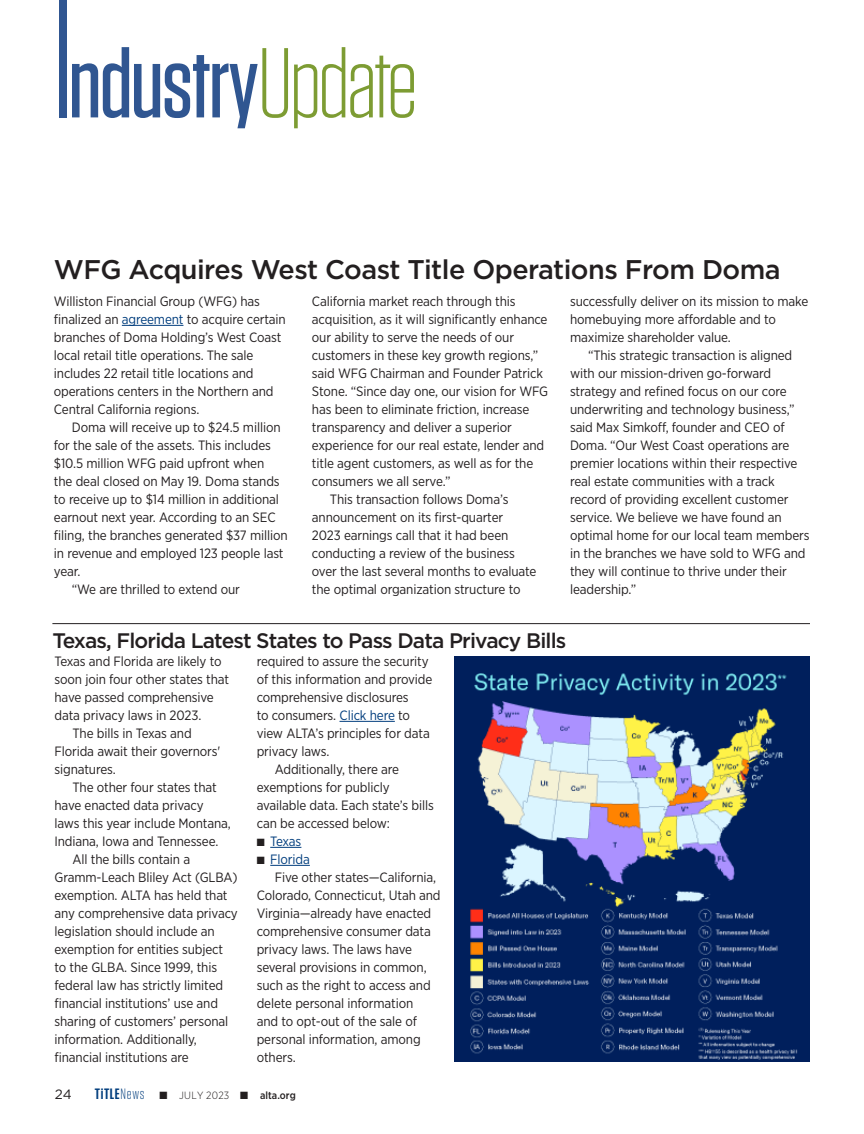
<style>
.page{position:relative;width:864px;height:1134px;background:#fff}
.page>*{position:absolute;margin:0;border:0;box-sizing:border-box;transform-origin:0 0}
.t1{font:500 99px "Tungsten";letter-spacing:-.02em;color:#305691}
.Industsry_Update_1st{font:500 27px "Gotham";letter-spacing:-.02em;color:#231f20}
.Industry_Update_head{font:500 21px "Gotham";letter-spacing:-.04em;color:#231f20}
.ALTA_News_text{font:13.5px/18px "Gotham Narrow";letter-spacing:-.01em;color:#231f20}
.ALTA_News_Text_NI{font:13.5px/18px "Gotham Narrow";letter-spacing:-.01em;color:#231f20}
.t2{font:13.5px "Gotham Narrow";letter-spacing:-.01em;color:#013d7d}
.t3{font:13.5px "Gotham";color:#231f20}
.t4{font:300 10.5px "Gotham Narrow";letter-spacing:.02em;color:#231f20}
.s1{font-size:198px}
.s2{font-weight:300;color:#7d9c33}
.s3{color:#013d7d}
.s4{color:#231f20}
.s5{font-family:"Tungsten";font-weight:600;font-size:15px;color:#013d7d}
.s6{font-family:"Tungsten";font-weight:600;font-size:15.15px;color:#013d7d}
.s7{font-family:"Tungsten";font-size:15px;color:#013d7d}
.s8{font-weight:500}
</style>
<div class="page">
<hr style="left:122px;top:325px;width:61px;height:1px;background:#013d7d">
<hr style="left:340px;top:721px;width:55px;height:1px;background:#013d7d">
<hr style="left:270px;top:847px;width:31px;height:1px;background:#013d7d">
<hr style="left:270px;top:865px;width:40px;height:1px;background:#013d7d">
<hr style="left:52px;top:623px;width:758px;height:1px;background:#231f20">
<img style="left:454px;top:656px;width:356px;height:406px">
<p class="t1" style="left:55px;top:31px;width:365px"><span class="s1">I</span>ndustry<span class="s2">Update</span></p>
<p class="Industsry_Update_1st" style="left:54px;top:252px;width:728px">WFG Acquires West Coast Title Operations From Doma</p>
<p class="ALTA_News_Text_NI" style="left:54px;top:292px;width:233px">Williston Financial Group (WFG) has finalized an <span class="s3">agreement</span> to acquire certain branches of Doma Holding’s West Coast local retail title operations. The sale includes 22 retail title locations and operations centers in the Northern and Central California regions.</p>
<p class="ALTA_News_text" style="left:54px;top:418px;width:235px;text-indent:18px">Doma will receive up to $24.5 million for the sale of the assets. This includes $10.5 million WFG paid upfront when<br>the deal closed on May 19. Doma stands to receive up to $14 million in additional earnout next year. According to an SEC filing, the branches generated $37 million in revenue and employed 123 people last year.</p>
<p class="ALTA_News_text" style="left:72px;top:580px;width:170px">“We are thrilled to extend our</p>
<p class="ALTA_News_text" style="left:312px;top:292px;width:238px">California market reach through this acquisition, as it will significantly enhance our ability to serve the needs of our customers in these key growth regions,” said WFG Chairman and Founder Patrick Stone. “Since day one, our vision for WFG has been to eliminate friction, increase transparency and deliver a superior experience for our real estate, lender and title agent customers, as well as for the consumers we all serve.”</p>
<p class="ALTA_News_text" style="left:312px;top:490px;width:226px;text-indent:18px">This transaction follows Doma’s announcement on its first-quarter<br>2023 earnings call that it had been conducting a review of the business over the last several months to evaluate the optimal organization structure to</p>
<p class="ALTA_News_text" style="left:570px;top:292px;width:240px">successfully deliver on its mission to make homebuying more affordable and to maximize shareholder value.</p>
<p class="ALTA_News_text" style="left:570px;top:346px;width:241px;text-indent:18px">“This strategic transaction is aligned with our mission-driven go-forward strategy and refined focus on our core underwriting and technology business,” said Max Simkoff, founder and CEO of Doma. “Our West Coast operations are premier locations within their respective real estate communities with a track record of providing excellent customer service. We believe we have found an optimal home for our local team members in the branches we have sold to WFG and they will continue to thrive under their leadership.”</p>
<p class="Industry_Update_head" style="left:52px;top:627px;width:516px">Texas, Florida Latest States to Pass Data Privacy Bills</p>
<p class="ALTA_News_Text_NI" style="left:55px;top:652px;width:176px">Texas and Florida are likely to soon join four other states that have passed comprehensive data privacy laws in 2023.</p>
<p class="ALTA_News_text" style="left:55px;top:724px;width:167px;text-indent:18px">The bills in Texas and<br>Florida await their governors' signatures.</p>
<p class="ALTA_News_text" style="left:55px;top:778px;width:178px;text-indent:18px">The other four states that have enacted data privacy laws this year include Montana,<br>Indiana, Iowa and Tennessee.</p>
<p class="ALTA_News_text" style="left:55px;top:850px;width:185px;text-indent:18px">All the bills contain a<br>Gramm-Leach Bliley Act (GLBA) exemption. ALTA has held that any comprehensive data privacy legislation should include an exemption for entities subject to the GLBA. Since 1999, this federal law has strictly limited financial institutions’ use and sharing of customers’ personal information. Additionally, financial institutions are</p>
<p class="ALTA_News_text" style="left:257px;top:652px;width:177px">required to assure the security of this information and provide comprehensive disclosures<br>to consumers. <span class="s3">Click here</span> to view ALTA’s principles for data privacy laws.</p>
<p class="ALTA_News_text" style="left:257px;top:760px;width:179px;text-indent:18px">Additionally, there are exemptions for publicly available data. Each state’s bills can be accessed below:</p>
<p class="t2" style="left:257px;top:833px;width:46px"><span class="s4">■</span> Texas</p>
<p class="t2" style="left:257px;top:851px;width:55px"><span class="s4">■</span> Florida</p>
<p class="ALTA_News_text" style="left:257px;top:868px;width:185px;text-indent:18px">Five other states—California,<br>Colorado, Connecticut, Utah and<br>Virginia—already have enacted comprehensive consumer data privacy laws. The laws have several provisions in common, such as the right to access and delete personal information<br>and to opt-out of the sale of personal information, among others.</p>
<p class="t3" style="left:55px;top:1086px;width:19px">24</p>
<p class="t4" style="left:95px;top:1089px;width:202px"><span class="s5">T</span><span class="s6">i</span><span class="s5">TLE</span> <span class="s7">News</span> ■ JULY 2023 ■ <span class="s8">alta.org</span></p>
</div>
